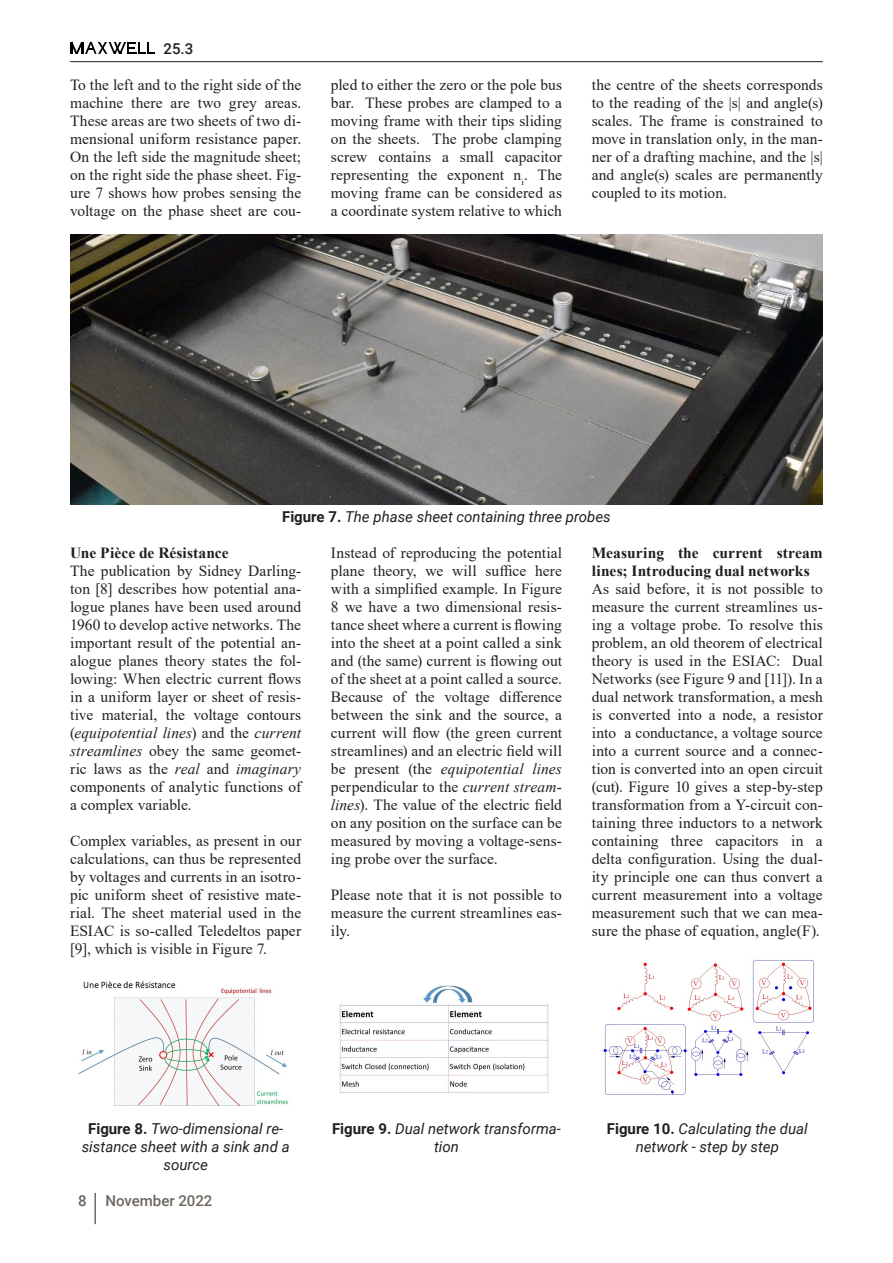
<style>
.page{position:relative;width:893px;height:1263px;background:#fff}
.page>*{position:absolute;margin:0;border:0;box-sizing:border-box;transform-origin:0 0}
.p-text-body{font:15.45px/18px "Times New Roman";letter-spacing:.005em;color:#231f20;text-align:justify}
.p-text-body-2{font:700 15.45px/18px "Times New Roman";color:#231f20}
.p-text-caption{font:italic 15px/18px "Roboto";color:#231f20;text-align:center}
.t1{font:500 15px "Roboto";color:#6d665f}
.t2{font:500 15px "Roboto";color:#231f20}
.s1{font-weight:700;font-style:normal}
.s2{font-style:italic}
</style>
<div class="page">
<hr style="left:70px;top:61px;width:753px;height:1px;background:#231f20">
<img style="left:70px;top:234px;width:753px;height:270px">
<img style="left:78px;top:981px;width:211px;height:125px">
<img style="left:339px;top:985px;width:210px;height:108px">
<img style="left:603px;top:960px;width:211px;height:135px">
<hr style="left:95px;top:1193px;width:1px;height:31px;background:#231f20">
<svg style="left:70px;top:42px;width:85px;height:12px"></svg>
<p class="t2" style="left:164px;top:38px;width:31px">25.3</p>
<p class="p-text-body" style="left:70px;top:75px;width:233px">To the left and to the right side of the machine there are two grey areas.<br>These areas are two sheets of two di&shy;mensional uniform resistance paper.<br>On the left side the magnitude sheet; on the right side the phase sheet. Fig&shy;ure 7 shows how probes sensing the voltage on the phase sheet are cou-</p>
<p class="p-text-body" style="left:331px;top:75px;width:233px">pled to either the zero or the pole bus bar. These probes are clamped to a moving frame with their tips sliding on the sheets. The probe clamping screw contains a small capacitor representing the exponent n<sub>i</sub>. The moving frame can be considered as a coordinate system relative to which</p>
<p class="p-text-body" style="left:592px;top:75px;width:233px">the centre of the sheets corresponds to the reading of the |s| and angle(s) scales. The frame is constrained to move in translation only, in the man&shy;ner of a drafting machine, and the |s| and angle(s) scales are permanently coupled to its motion.</p>
<p class="p-text-caption" style="left:282px;top:507px;width:330px"><span class="s1">Figure 7.</span> The phase sheet containing three probes</p>
<p class="p-text-body-2" style="left:70px;top:543px;width:160px">Une Pièce de Résistance</p>
<p class="p-text-body" style="left:70px;top:561px;width:233px">The publication by Sidney Darling&shy;ton [8] describes how potential ana&shy;logue planes have been used around 1960 to develop active networks. The important result of the potential an&shy;alogue planes theory states the fol&shy;lowing: When electric current flows in a uniform layer or sheet of resis&shy;tive material, the voltage contours (<span class="s2">equipotential lines</span>) and the <span class="s2">current streamlines</span> obey the same geomet&shy;ric laws as the <span class="s2">real</span> and <span class="s2">imaginary </span>components of analytic functions of a complex variable.</p>
<p class="p-text-body" style="left:70px;top:831px;width:233px">Complex variables, as present in our calculations, can thus be represented by voltages and currents in an isotro&shy;pic uniform sheet of resistive mate&shy;rial. The sheet material used in the ESIAC is so-called Teledeltos paper [9], which is visible in Figure 7.</p>
<p class="p-text-body" style="left:331px;top:543px;width:233px">Instead of reproducing the potential plane theory, we will suffice here with a simplified example. In Figure 8 we have a two dimensional resis&shy;tance sheet where a current is flowing into the sheet at a point called a sink and (the same) current is flowing out of the sheet at a point called a source.<br>Because of the voltage difference between the sink and the source, a current will flow (the green current streamlines) and an electric field will be present (the <span class="s2">equipotential lines </span>perpendicular to the <span class="s2">current stream&shy;lines</span>). The value of the electric field on any position on the surface can be measured by moving a voltage-sens&shy;ing probe over the surface.</p>
<p class="p-text-body" style="left:331px;top:885px;width:233px">Please note that it is not possible to measure the current streamlines eas&shy;ily.</p>
<p class="p-text-body-2" style="left:592px;top:543px;width:233px">Measuring the current stream lines; Introducing dual networks</p>
<p class="p-text-body" style="left:592px;top:579px;width:233px">As said before, it is not possible to measure the current streamlines us&shy;ing a voltage probe. To resolve this problem, an old theorem of electrical theory is used in the ESIAC: Dual Networks (see Figure 9 and [11]). In a dual network transformation, a mesh is converted into a node, a resistor into a conductance, a voltage source into a current source and a connec&shy;tion is converted into an open circuit (cut). Figure 10 gives a step-by-step transformation from a Y-circuit con&shy;taining three inductors to a network containing three capacitors in a delta configuration. Using the dual&shy;ity principle one can thus convert a current measurement into a voltage measurement such that we can mea&shy;sure the phase of equation, angle(F).</p>
<p class="p-text-caption" style="left:82px;top:1119px;width:209px"><span class="s1">Figure 8.</span> Two-dimensional re&shy;sistance sheet with a sink and a source</p>
<p class="p-text-caption" style="left:332px;top:1119px;width:230px"><span class="s1">Figure 9.</span> Dual network transforma&shy;tion</p>
<p class="p-text-caption" style="left:607px;top:1119px;width:202px"><span class="s1">Figure 10.</span> Calculating the dual network - step by step</p>
<p class="t1" style="left:78px;top:1190px;width:10px">8</p>
<p class="t1" style="left:105px;top:1190px;width:109px">November 2022</p>
</div>
